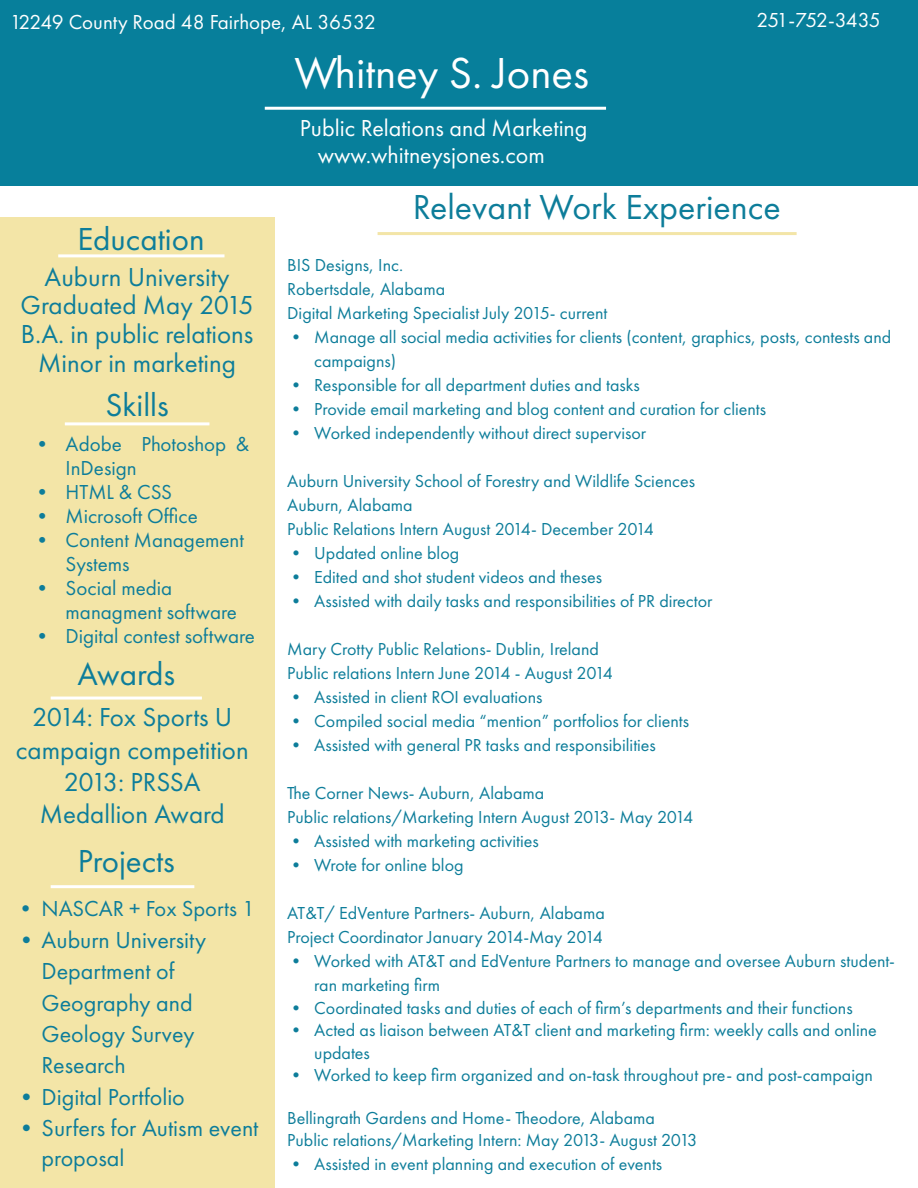
<style>
.page{position:relative;width:918px;height:1188px;background:#fff}
.page>*{position:absolute;margin:0;border:0;box-sizing:border-box;transform-origin:0 0}
.t1{font:45px "Futura PT";color:#fff}
.t2{font:36px "Futura PT";color:#0d7d9a}
.t3{font:33px "Futura PT";color:#0d7d9a}
.t4{font:27px/28.5px "Futura PT";color:#0d7d9a;text-align:center}
.t5{font:24px/31.5px "Futura PT";color:#0d7d9a}
.t6{font:24px "Futura PT";color:#fff}
.t7{font:22.5px "Futura PT";color:#0d7d9a}
.t8{font:21px/24px "Futura PT";color:#0d7d9a}
.t9{font:21px "Futura PT";color:#fff}
.t10{font:21px "Futura PT";letter-spacing:-.05em;color:#fff}
.t11{font:18px/24px "Futura PT";color:#0d7d9a}
</style>
<div class="page">
<div style="left:0;top:0;width:918px;height:186px;background:#077f9b"></div>
<hr style="left:265px;top:107px;width:341px;height:3px;background:#fff">
<div style="left:0;top:217px;width:274px;height:971px;background:#f3e5a7"></div>
<hr style="left:378px;top:232px;width:419px;height:3px;background:#f3e5a7">
<hr style="left:65px;top:422px;width:144px;height:3px;background:#fff">
<hr style="left:58px;top:254px;width:167px;height:3px;background:#fff">
<hr style="left:51px;top:697px;width:151px;height:3px;background:#fff">
<hr style="left:51px;top:885px;width:143px;height:3px;background:#fff">
<p class="t9" style="left:10px;top:9px;width:368px">12249 County Road 48 Fairhope, AL 36532</p>
<p class="t10" style="left:756px;top:8px;width:126px">251-752-3435</p>
<h1 class="t1" style="left:294px;top:47px;width:296px">Whitney S. Jones</h1>
<h3 class="t6" style="left:300px;top:114px;width:289px">Public Relations and Marketing</h3>
<h3 class="t3" style="left:77px;top:219px;width:129px">Education</h3>
<h3 class="t4" style="left:21px;top:263px;width:235px">Auburn University<br>Graduated May 2015<br>B.A. in public relations<br>Minor in marketing</h3>
<h3 class="t3" style="left:106px;top:385px;width:65px">Skills</h3>
<p class="t8" style="left:66px;top:432px;width:185px;text-indent:-34px">• Adobe Photoshop &amp;<br>InDesign</p>
<p class="t8" style="left:32px;top:480px;width:142px">• HTML &amp; CSS</p>
<p class="t8" style="left:32px;top:504px;width:168px">• Microsoft Office</p>
<p class="t8" style="left:66px;top:528px;width:180px;text-indent:-34px">• Content Management<br>Systems</p>
<p class="t8" style="left:66px;top:576px;width:173px;text-indent:-34px">• Social media managment software</p>
<p class="t8" style="left:32px;top:624px;width:225px">• Digital contest software</p>
<h3 class="t3" style="left:77px;top:654px;width:99px">Awards</h3>
<h3 class="t4" style="left:16px;top:701px;width:235px;line-height:32.4px">2014: Fox Sports U campaign competition<br>2013: PRSSA<br>Medallion Award</h3>
<h3 class="t3" style="left:78px;top:841px;width:99px">Projects</h3>
<p class="t7" style="left:15px;top:895px;width:242px">• NASCAR + Fox Sports 1</p>
<h3 class="t5" style="left:42px;top:924px;width:166px;text-indent:-27px">•Auburn University<br>Department of<br>Geography and<br>Geology Survey<br>Research</h3>
<h3 class="t5" style="left:15px;top:1081px;width:172px">•Digital Portfolio</h3>
<h3 class="t5" style="left:42px;top:1113px;width:218px;line-height:30px;text-indent:-27px">•Surfers for Autism event proposal</h3>
<h3 class="t6" style="left:318px;top:141px;width:229px">www.whitneysjones.com</h3>
<h2 class="t2" style="left:413px;top:186px;width:370px">Relevant Work Experience</h2>
<p class="t11" style="left:287px;top:253px;width:322px">BIS Designs, Inc.<br>Robertsdale, Alabama<br>Digital Marketing Specialist July 2015- current</p>
<p class="t11" style="left:314px;top:325px;width:578px;text-indent:-27px">• Manage all social media activities for clients (content, graphics, posts, contests and campaigns)</p>
<p class="t11" style="left:287px;top:373px;width:354px">• Responsible for all department duties and tasks</p>
<p class="t11" style="left:287px;top:397px;width:480px">• Provide email marketing and blog content and curation for clients</p>
<p class="t11" style="left:287px;top:421px;width:361px">• Worked independently without direct supervisor</p>
<p class="t11" style="left:287px;top:469px;width:409px">Auburn University School of Forestry and Wildlife Sciences<br>Auburn, Alabama<br>Public Relations Intern August 2014- December 2014</p>
<p class="t11" style="left:287px;top:541px;width:174px">• Updated online blog</p>
<p class="t11" style="left:287px;top:565px;width:316px">• Edited and shot student videos and theses</p>
<p class="t11" style="left:287px;top:589px;width:427px">• Assisted with daily tasks and responsibilities of PR director</p>
<p class="t11" style="left:287px;top:637px;width:327px">Mary Crotty Public Relations- Dublin, Ireland<br>Public relations Intern June 2014 - August 2014</p>
<p class="t11" style="left:287px;top:685px;width:257px">• Assisted in client ROI evaluations</p>
<p class="t11" style="left:287px;top:709px;width:403px">• Compiled social media “mention” portfolios for clients</p>
<p class="t11" style="left:287px;top:733px;width:370px">• Assisted with general PR tasks and responsibilities</p>
<p class="t11" style="left:287px;top:781px;width:408px">The Corner News- Auburn, Alabama<br>Public relations/Marketing Intern August 2013- May 2014</p>
<p class="t11" style="left:287px;top:829px;width:253px">• Assisted with marketing activities</p>
<p class="t11" style="left:287px;top:853px;width:178px">• Wrote for online blog</p>
<p class="t11" style="left:287px;top:901px;width:319px">AT&amp;T/ EdVenture Partners- Auburn, Alabama<br>Project Coordinator January 2014-May 2014</p>
<p class="t11" style="left:314px;top:949px;width:582px;text-indent:-27px">• Worked with AT&amp;T and EdVenture Partners to manage and oversee Auburn student&shy;ran marketing firm</p>
<p class="t11" style="left:287px;top:995px;width:567px">• Coordinated tasks and duties of each of firm’s departments and their functions</p>
<p class="t11" style="left:314px;top:1019px;width:564px;line-height:22.5px;text-indent:-27px">• Acted as liaison between AT&amp;T client and marketing firm: weekly calls and online updates</p>
<p class="t11" style="left:287px;top:1063px;width:587px">• Worked to keep firm organized and on-task throughout pre- and post-campaign</p>
<p class="t11" style="left:287px;top:1107px;width:412px;line-height:21.6px">Bellingrath Gardens and Home- Theodore, Alabama<br>Public relations/Marketing Intern: May 2013- August 2013</p>
<p class="t11" style="left:287px;top:1152px;width:377px">• Assisted in event planning and execution of events</p>
</div>
